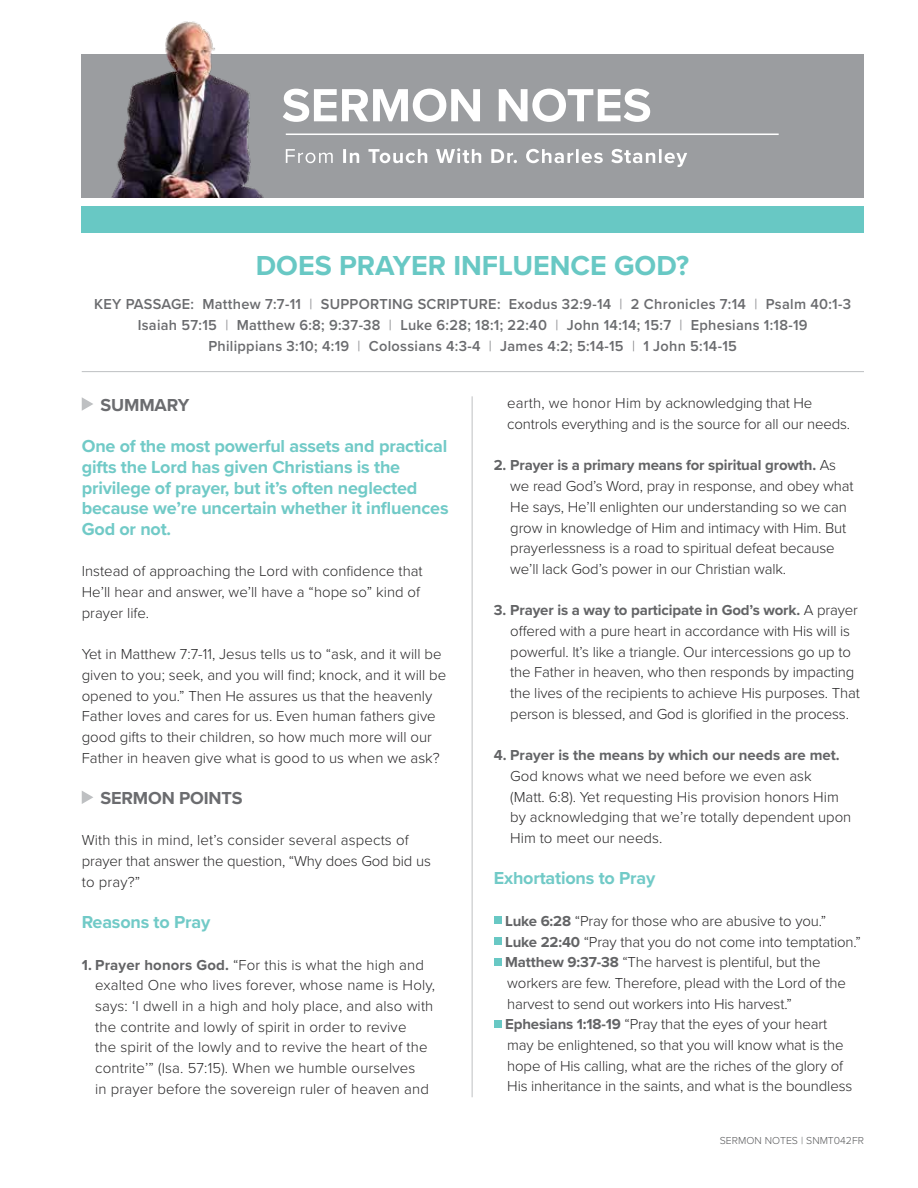
<style>
.page{position:relative;width:918px;height:1188px;background:#fff}
.page>*{position:absolute;margin:0;border:0;box-sizing:border-box;transform-origin:0 0}
.t1{font:700 28.5px "Proxima Nova";color:#68c8c4}
.t2{font:700 18px/20.7px "Proxima Nova";letter-spacing:-.01em;color:#71cac7}
.t3{font:700 18px "Proxima Nova";letter-spacing:-.01em;color:#6b6c6f}
.t4{font:300 15px/20.7px "Proxima Nova";letter-spacing:-.01em;color:#292829}
.t5{font:300 15px/20.7px "Proxima Nova";letter-spacing:.01em;color:#292829}
.t6{font:600 15px/21px "Proxima Nova";letter-spacing:.02em;color:#6b6c6f;text-align:center}
.t7{font:700 15px "Proxima Nova";color:#636466}
.t8{font:300 10.5px "Proxima Nova";color:#58595b}
.s1{font-weight:300}
.s2{font-weight:700;color:#636466}
</style>
<div class="page">
<div style="left:81px;top:206px;width:783px;height:27px;background:#68c8c4"></div>
<div style="left:82px;top:54px;width:782px;height:144px;background:#9b9da0"></div>
<img style="left:111px;top:21px;width:153px;height:177px">
<hr style="left:286px;top:134px;width:493px;height:1px;background:#fff">
<svg style="left:283px;top:89px;width:367px;height:33px"></svg>
<svg style="left:286px;top:148px;width:401px;height:19px"></svg>
<svg style="left:82px;top:397px;width:11px;height:14px"></svg>
<svg style="left:82px;top:791px;width:11px;height:13px"></svg>
<div style="left:494px;top:916px;width:8px;height:8px;background:#68c8c4"></div>
<div style="left:494px;top:937px;width:8px;height:8px;background:#68c8c4"></div>
<div style="left:494px;top:958px;width:8px;height:8px;background:#68c8c4"></div>
<div style="left:494px;top:1020px;width:8px;height:8px;background:#68c8c4"></div>
<hr style="left:472px;top:396px;width:1px;height:701px;background:#bec0c2">
<hr style="left:82px;top:371px;width:782px;height:1px;background:#bec0c2">
<h1 class="t1" style="left:256px;top:245px;width:435px">DOES PRAYER INFLUENCE GOD?</h1>
<p class="t6" style="left:94px;top:293px;width:758px">KEY PASSAGE: Matthew 7:7-11 <span class="s1">|</span> SUPPORTING SCRIPTURE: Exodus 32:9-14 <span class="s1">|</span> 2 Chronicles 7:14 <span class="s1">|</span> Psalm 40:1-3<br>Isaiah 57:15 <span class="s1">|</span> Matthew 6:8; 9:37-38 <span class="s1">|</span> Luke 6:28; 18:1; 22:40 <span class="s1">|</span> John 14:14; 15:7 <span class="s1">|</span> Ephesians 1:18-19<br>Philippians 3:10; 4:19 <span class="s1">|</span> Colossians 4:3-4 <span class="s1">|</span> James 4:2; 5:14-15 <span class="s1">|</span> 1 John 5:14-15</p>
<p class="t3" style="left:101px;top:391px;width:90px">SUMMARY</p>
<p class="t2" style="left:82px;top:435px;width:368px">One of the most powerful assets and practical gifts the Lord has given Christians is the privilege of prayer, but it’s often neglected because we’re uncertain whether it influences God or not.</p>
<p class="t4" style="left:82px;top:560px;width:342px">Instead of approaching the Lord with confidence that<br>He’ll hear and answer, we’ll have a “hope so” kind of prayer life.</p>
<p class="t4" style="left:82px;top:643px;width:366px">Yet in Matthew 7:7-11, Jesus tells us to “ask, and it will be given to you; seek, and you will find; knock, and it will be opened to you.” Then He assures us that the heavenly Father loves and cares for us. Even human fathers give good gifts to their children, so how much more will our Father in heaven give what is good to us when we ask?</p>
<p class="t3" style="left:101px;top:785px;width:143px">SERMON POINTS</p>
<p class="t5" style="left:82px;top:829px;width:351px">With this in mind, let’s consider several aspects of prayer that answer the question, “Why does God bid us to pray?”</p>
<p class="t2" style="left:82px;top:912px;width:130px">Reasons to Pray</p>
<p class="t5" style="left:95px;top:953px;width:341px;text-indent:-14px"><span class="s2">1. Prayer honors God.</span> “For this is what the high and exalted One who lives forever, whose name is Holy, says: ‘I dwell in a high and holy place, and also with the contrite and lowly of spirit in order to revive<br>the spirit of the lowly and to revive the heart of the contrite’” (Isa. 57:15). When we humble ourselves<br>in prayer before the sovereign ruler of heaven and</p>
<p class="t4" style="left:507px;top:392px;width:344px">earth, we honor Him by acknowledging that He controls everything and is the source for all our needs.</p>
<p class="t4" style="left:510px;top:454px;width:345px;text-indent:-17px"><span class="s2">2. Prayer is a primary means for spiritual growth.</span> As we read God’s Word, pray in response, and obey what He says, He’ll enlighten our understanding so we can grow in knowledge of Him and intimacy with Him. But prayerlessness is a road to spiritual defeat because we’ll lack God’s power in our Christian walk.</p>
<p class="t4" style="left:510px;top:599px;width:351px;text-indent:-17px"><span class="s2">3. Prayer is a way to participate in God’s work.</span> A prayer offered with a pure heart in accordance with His will is powerful. It’s like a triangle. Our intercessions go up to the Father in heaven, who then responds by impacting the lives of the recipients to achieve His purposes. That person is blessed, and God is glorified in the process.</p>
<p class="t7" style="left:494px;top:744px;width:347px">4. Prayer is the means by which our needs are met.</p>
<p class="t4" style="left:510px;top:765px;width:343px">God knows what we need before we even ask<br>(Matt. 6:8). Yet requesting His provision honors Him by acknowledging that we’re totally dependent upon Him to meet our needs.</p>
<p class="t2" style="left:494px;top:868px;width:163px">Exhortations to Pray</p>
<p class="t4" style="left:505px;top:910px;width:357px"><span class="s2">Luke 6:28</span> “Pray for those who are abusive to you.” <span class="s2">Luke 22:40</span> “Pray that you do not come into temptation.” <span class="s2">Matthew 9:37-38</span> “The harvest is plentiful, but the workers are few. Therefore, plead with the Lord of the harvest to send out workers into His harvest.” <span class="s2">Ephesians 1:18-19</span> “Pray that the eyes of your heart<br>may be enlightened, so that you will know what is the hope of His calling, what are the riches of the glory of His inheritance in the saints, and what is the boundless</p>
<p class="t8" style="left:720px;top:1133px;width:146px">SERMON NOTES | SNMT042FR</p>
</div>
